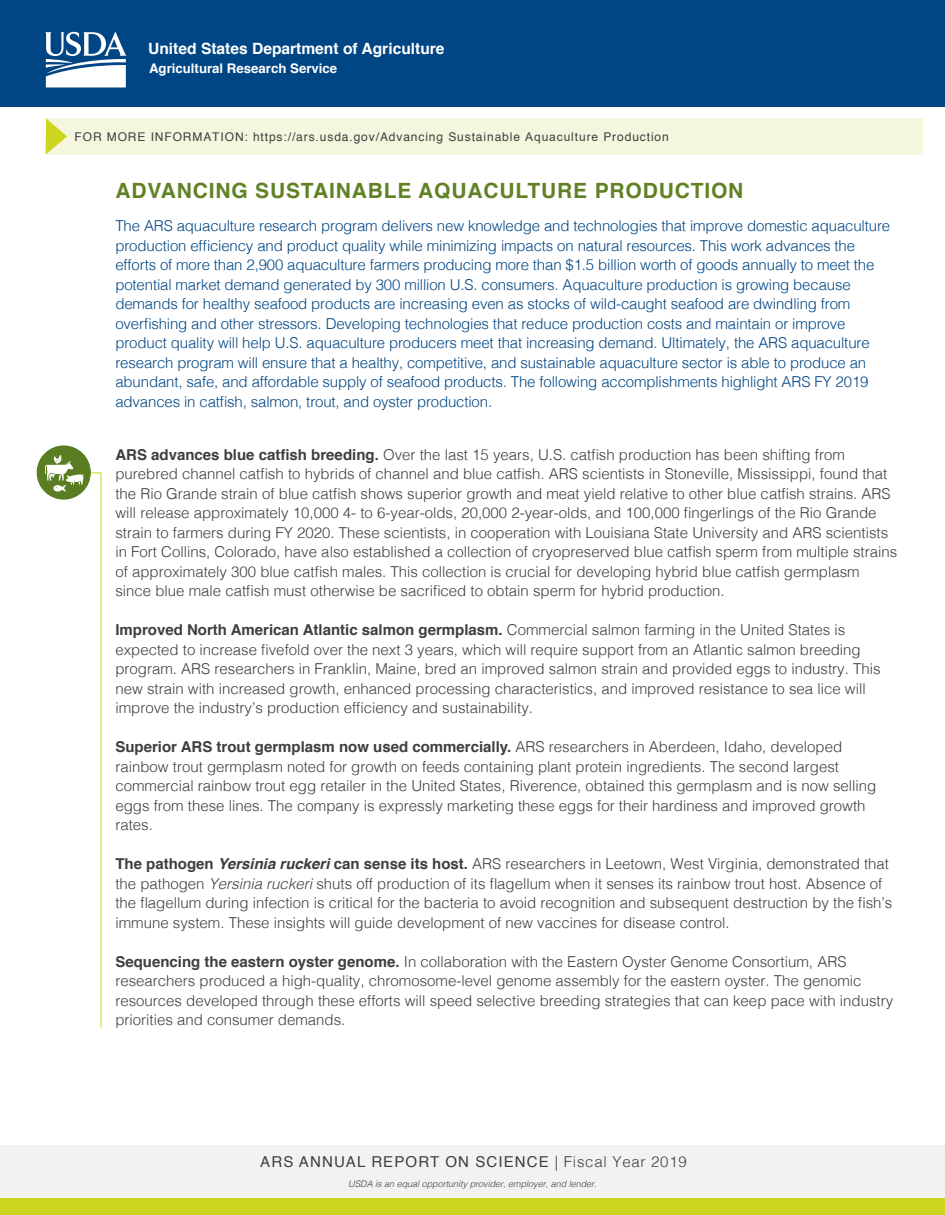
<style>
.page{position:relative;width:945px;height:1215px;background:#fff}
.page>*{position:absolute;margin:0;border:0;box-sizing:border-box;transform-origin:0 0}
.t1{font:700 21px "Helvetica";letter-spacing:.04em;color:#608225}
.t2{font:700 15.6px "Helvetica";color:#fff}
.Body{font:300 15px/19.5px "Helvetica";color:#3e3e3f}
.intro_paragraph{font:300 15px/19.5px "Helvetica";letter-spacing:-.01em;color:#004684}
.t3{font:15px "Helvetica";letter-spacing:.075em;color:#3e3e3f}
.t4{font:700 13.2px "Helvetica";color:#fff}
.t5{font:12px "Helvetica";letter-spacing:.075em;color:#3e3e3f}
.t6{font:italic 300 9px "Helvetica";color:#3e3e3f}
.s1{font-family:"Arial"}
.s2{font-weight:700}
.s3{font-weight:700;font-style:italic}
.s4{font-style:italic}
.s5{font-weight:300}
</style>
<div class="page">
<div style="left:0;top:0;width:945px;height:107px;background:#004684"></div>
<div style="left:0;top:1145px;width:945px;height:70px;background:#f2f2f2"></div>
<div style="left:0;top:1198px;width:945px;height:17px;background:#ccd51f"></div>
<svg style="left:45px;top:31px;width:82px;height:56px"></svg>
<div style="left:46px;top:118px;width:876px;height:37px;background:#f4f7dd"></div>
<svg style="left:46px;top:118px;width:21px;height:36px"></svg>
<svg style="left:37px;top:446px;width:65px;height:582px"></svg>
<p class="t2" style="left:148px;top:36px;width:298px">United States Department of Agriculture</p>
<p class="t4" style="left:149px;top:57px;width:190px">Agricultural Research Service</p>
<p class="t5" style="left:75px;top:128px;width:596px">FOR MORE INFORMATION: https://ars.usda.gov/Advancing Sustainable <span class="s1">Aquaculture</span> Production</p>
<h1 class="t1" style="left:115px;top:174px;width:629px">ADVANCING SUSTAINABLE AQUACULTURE PRODUCTION</h1>
<p class="intro_paragraph" style="left:115px;top:215px;width:776px">The ARS aquaculture research program delivers new knowledge and technologies that improve domestic aquaculture production efficiency and product quality while minimizing impacts on natural resources. This work advances the efforts of more than 2,900 aquaculture farmers producing more than $1.5 billion worth of goods annually to meet the potential market demand generated by 300 million U.S. consumers. Aquaculture production is growing because demands for healthy seafood products are increasing even as stocks of wild-caught seafood are dwindling from overfishing and other stressors. Developing technologies that reduce production costs and maintain or improve product quality will help U.S. aquaculture producers meet that increasing demand. Ultimately, the ARS aquaculture research program will ensure that a healthy, competitive, and sustainable aquaculture sector is able to produce an abundant, safe, and affordable supply of seafood products. The following accomplishments highlight ARS FY 2019 advances in catfish, salmon, trout, and oyster production.</p>
<p class="Body" style="left:115px;top:444px;width:783px"><span class="s2">ARS advances blue catfish breeding.</span> Over the last 15 years, U.S. catfish production has been shifting from purebred channel catfish to hybrids of channel and blue catfish. ARS scientists in Stoneville, Mississippi, found that the Rio Grande strain of blue catfish shows superior growth and meat yield relative to other blue catfish strains. ARS will release approximately 10,000 4- to 6-year-olds, 20,000 2-year-olds, and 100,000 fingerlings of the Rio Grande strain to farmers during FY 2020. These scientists, in cooperation with Louisiana State University and ARS scientists in Fort Collins, Colorado, have also established a collection of cryopreserved blue catfish sperm from multiple strains of approximately 300 blue catfish males. This collection is crucial for developing hybrid blue catfish germplasm since blue male catfish must otherwise be sacrificed to obtain sperm for hybrid production.</p>
<p class="Body" style="left:115px;top:619px;width:767px"><span class="s2">Improved North American Atlantic salmon germplasm.</span> Commercial salmon farming in the United States is expected to increase fivefold over the next 3 years, which will require support from an Atlantic salmon breeding program. ARS researchers in Franklin, Maine, bred an improved salmon strain and provided eggs to industry. This new strain with increased growth, enhanced processing characteristics, and improved resistance to sea lice will improve the industry’s production efficiency and sustainability.</p>
<p class="Body" style="left:115px;top:736px;width:763px"><span class="s2">Superior ARS trout germplasm now used commercially.</span> ARS researchers in Aberdeen, Idaho, developed rainbow trout germplasm noted for growth on feeds containing plant protein ingredients. The second largest commercial rainbow trout egg retailer in the United States, Riverence, obtained this germplasm and is now selling eggs from these lines. The company is expressly marketing these eggs for their hardiness and improved growth rates.</p>
<p class="Body" style="left:115px;top:853px;width:778px"><span class="s2">The pathogen</span> <span class="s3">Yersinia ruckeri</span> <span class="s2">can sense its host.</span> ARS researchers in Leetown, West Virginia, demonstrated that the pathogen <span class="s4">Yersinia ruckeri</span> shuts off production of its flagellum when it senses its rainbow trout host. Absence of the flagellum during infection is critical for the bacteria to avoid recognition and subsequent destruction by the fish’s immune system. These insights will guide development of new vaccines for disease control.</p>
<p class="Body" style="left:115px;top:951px;width:779px"><span class="s2">Sequencing the eastern oyster genome.</span> In collaboration with the Eastern Oyster Genome Consortium, ARS researchers produced a high-quality, chromosome-level genome assembly for the eastern oyster. The genomic resources developed through these efforts will speed selective breeding strategies that can keep pace with industry priorities and consumer demands.</p>
<p class="t3" style="left:260px;top:1150px;width:428px">ARS ANNUAL REPORT ON SCIENCE <span class="s5">| Fiscal Year 2019</span></p>
<p class="t6" style="left:348px;top:1176px;width:250px">USDA is an equal opportunity provider, employer, and lender.</p>
</div>
